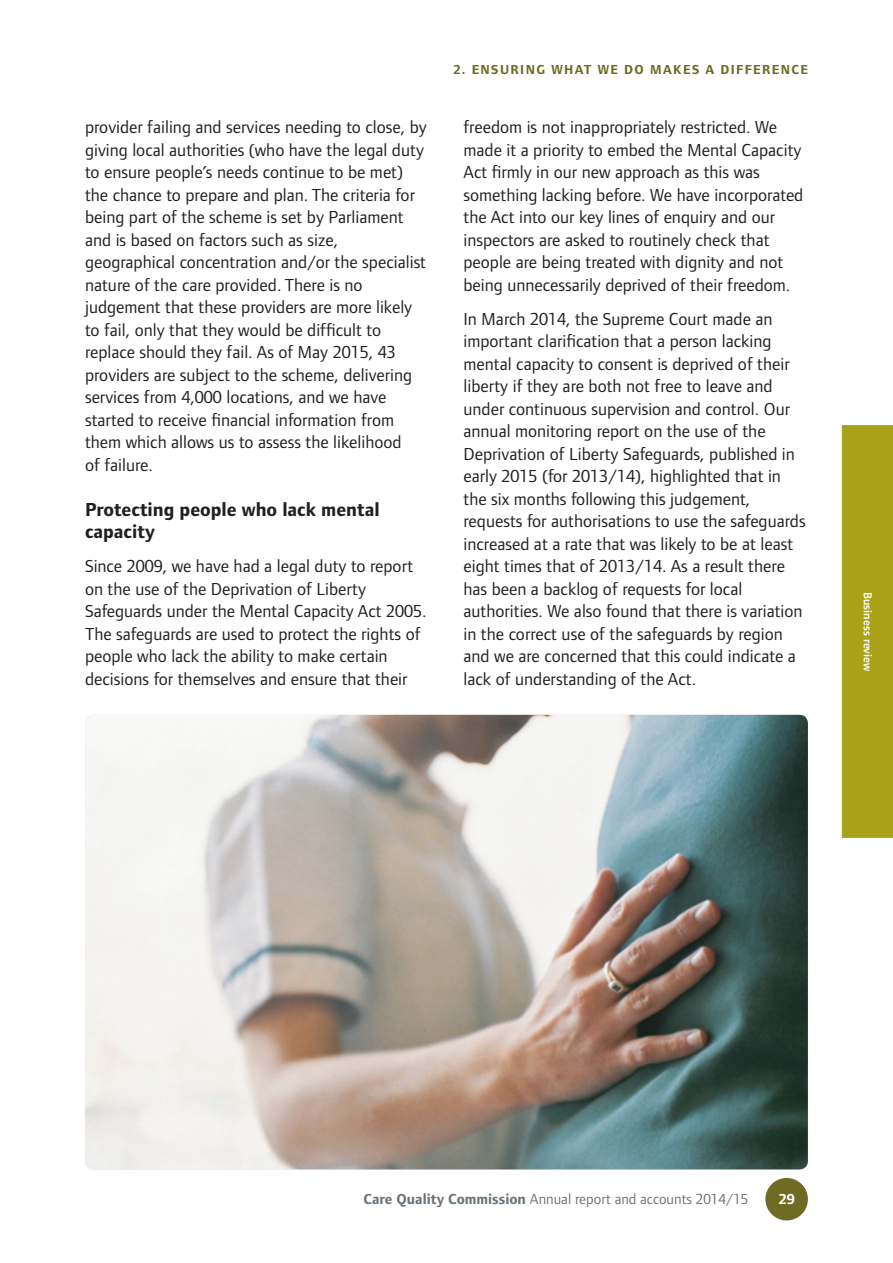
<style>
.page{position:relative;width:893px;height:1263px;background:#fff}
.page>*{position:absolute;margin:0;border:0;box-sizing:border-box;transform-origin:0 0}
.t1{font:700 19.5px/22.5px "Foundry Form Sans";color:#231f20}
.t2{font:18px/22.5px "Foundry Form Sans";color:#231f20}
.t3{font:15px "Foundry Form Sans";color:#6a757b}
.t4{font:700 15px "Foundry Form Sans";color:#fff}
.t5{font:700 13.5px "Foundry Form Sans";letter-spacing:.1em;color:#6e6b22}
.t6{font:600 12px "Foundry Form Sans";color:#fff}
.s1{font-weight:700}
</style>
<div class="page">
<div style="left:765px;top:1178px;width:43px;height:42px;background:#6e6b22;border-radius:50%"></div>
<div style="left:842px;top:425px;width:51px;height:413px;background:#a9a117"></div>
<img style="left:85px;top:715px;width:723px;height:454px">
<p class="t2" style="left:85px;top:116px;width:343px">provider failing and services needing to close, by giving local authorities (who have the legal duty to ensure people’s needs continue to be met) the chance to prepare and plan. The criteria for being part of the scheme is set by Parliament and is based on factors such as size, geographical concentration and/or the specialist nature of the care provided. There is no judgement that these providers are more likely to fail, only that they would be difficult to replace should they fail. As of May 2015, 43 providers are subject to the scheme, delivering services from 4,000 locations, and we have started to receive financial information from them which allows us to assess the likelihood<br>of failure.</p>
<p class="t1" style="left:85px;top:498px;width:296px">Protecting people who lack mental capacity</p>
<p class="t2" style="left:85px;top:555px;width:343px">Since 2009, we have had a legal duty to report on the use of the Deprivation of Liberty Safeguards under the Mental Capacity Act 2005.<br>The safeguards are used to protect the rights of people who lack the ability to make certain decisions for themselves and ensure that their</p>
<p class="t5" style="left:453px;top:62px;width:356px">2. ENSURING WHAT WE DO MAKES A DIFFERENCE</p>
<p class="t2" style="left:463px;top:116px;width:341px">freedom is not inappropriately restricted. We made it a priority to embed the Mental Capacity Act firmly in our new approach as this was something lacking before. We have incorporated the Act into our key lines of enquiry and our inspectors are asked to routinely check that people are being treated with dignity and not being unnecessarily deprived of their freedom.</p>
<p class="t2" style="left:463px;top:307px;width:344px">In March 2014, the Supreme Court made an important clarification that a person lacking mental capacity to consent is deprived of their liberty if they are both not free to leave and under continuous supervision and control. Our annual monitoring report on the use of the Deprivation of Liberty Safeguards, published in early 2015 (for 2013/14), highlighted that in the six months following this judgement, requests for authorisations to use the safeguards increased at a rate that was likely to be at least eight times that of 2013/14. As a result there has been a backlog of requests for local authorities. We also found that there is variation in the correct use of the safeguards by region and we are concerned that this could indicate a lack of understanding of the Act.</p>
<p class="t6" style="left:875px;top:592px;width:81px;rotate:90deg">Business review</p>
<p class="t3" style="left:364px;top:1190px;width:386px"><span class="s1">Care Quality Commission</span> Annual report and accounts 2014/15</p>
<p class="t4" style="left:779px;top:1190px;width:17px">29</p>
</div>
